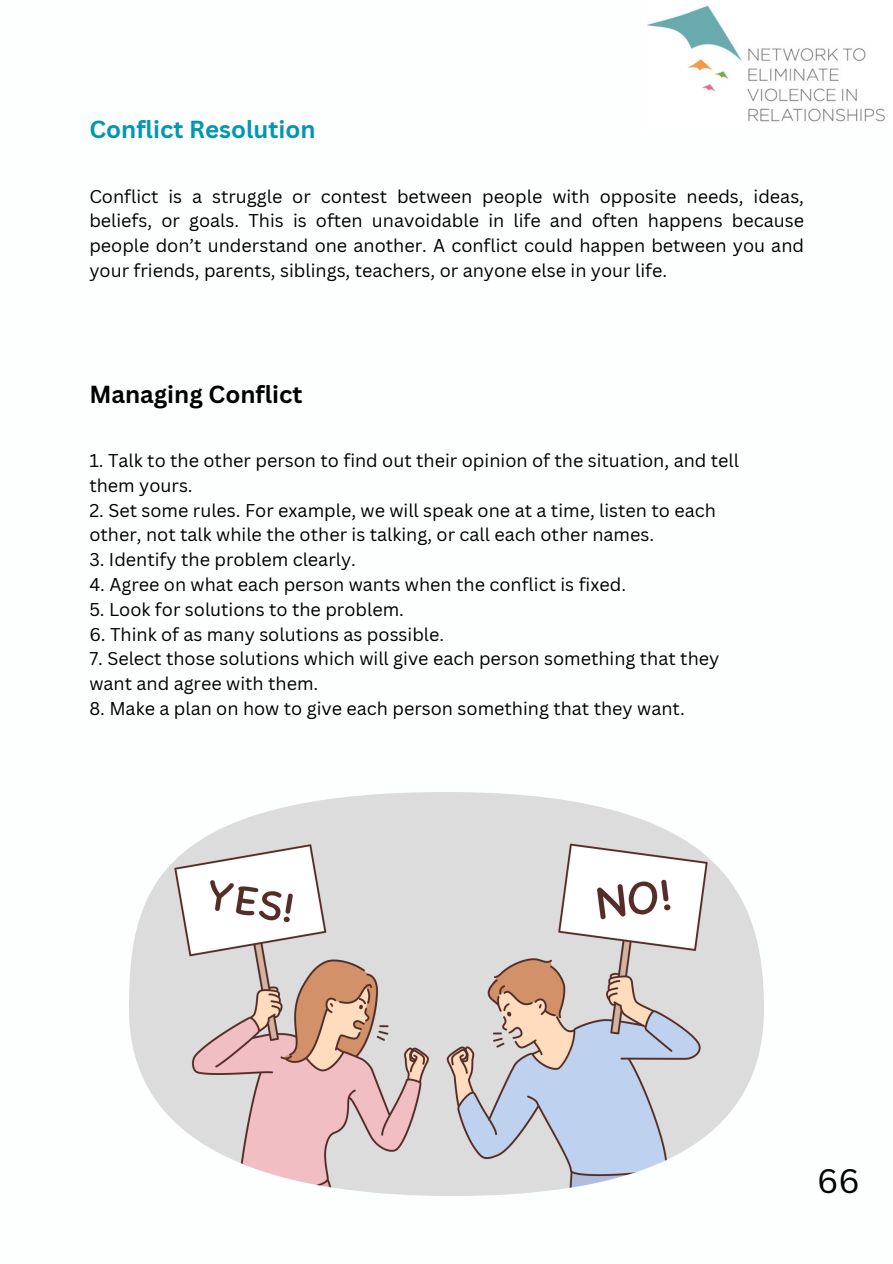
<style>
.page{position:relative;width:893px;height:1264px;background:#fff}
.page>*{position:absolute;margin:0;border:0;box-sizing:border-box;transform-origin:0 0}
.t1{font:33px "Canva Sans";color:#000}
.t2{font:700 24px "Canva Sans";color:#0097b2}
.t3{font:700 24px "Canva Sans";color:#000}
.t4{font:18px/24.8px "Canva Sans";color:#000;text-align:justify}
</style>
<div class="page">
<img style="left:647px;top:5px;width:238px;height:117px">
<img style="left:129px;top:792px;width:634px;height:403px">
<p class="t2" style="left:89px;top:113px;width:228px">Conflict Resolution</p>
<p class="t4" style="left:89px;top:183px;width:716px">Conflict is a struggle or contest between people with opposite needs, ideas, beliefs, or goals. This is often unavoidable in life and often happens because people don’t understand one another. A conflict could happen between you and your friends, parents, siblings, teachers, or anyone else in your life.</p>
<p class="t3" style="left:89px;top:377px;width:215px">Managing Conflict</p>
<h1 class="t4" style="left:89px;top:448px;width:651px">1. Talk to the other person to find out their opinion of the situation, and tell</h1>
<p class="t4" style="left:89px;top:472px;width:105px">them yours.</p>
<p class="t4" style="left:89px;top:497px;width:628px">2. Set some rules. For example, we will speak one at a time, listen to each</p>
<p class="t4" style="left:89px;top:522px;width:566px">other, not talk while the other is talking, or call each other names.</p>
<p class="t4" style="left:89px;top:547px;width:268px">3. Identify the problem clearly.</p>
<p class="t4" style="left:89px;top:571px;width:538px">4. Agree on what each person wants when the conflict is fixed.</p>
<p class="t4" style="left:89px;top:596px;width:316px">5. Look for solutions to the problem.</p>
<p class="t4" style="left:89px;top:621px;width:356px">6. Think of as many solutions as possible.</p>
<p class="t4" style="left:89px;top:646px;width:631px">7. Select those solutions which will give each person something that they</p>
<p class="t4" style="left:89px;top:670px;width:230px">want and agree with them.</p>
<p class="t4" style="left:89px;top:695px;width:597px">8. Make a plan on how to give each person something that they want.</p>
<p class="t1" style="left:817px;top:1158px;width:44px">66</p>
</div>
